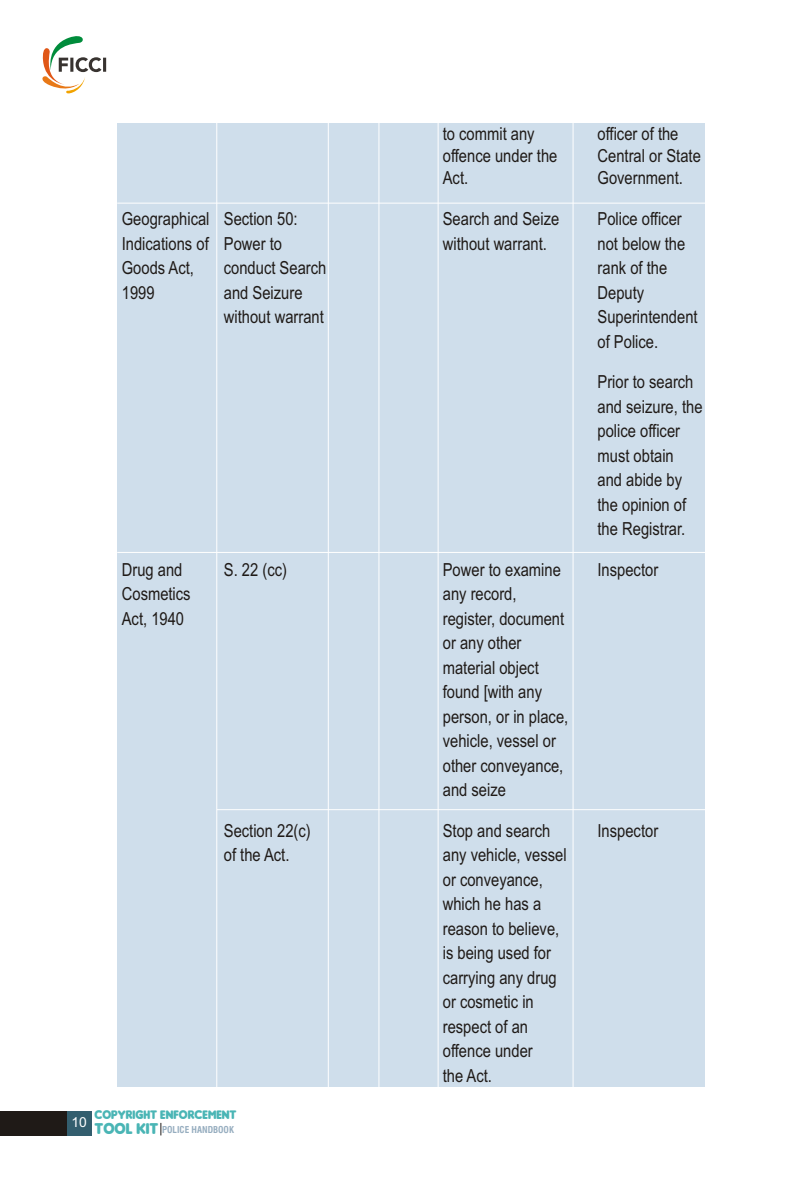
<style>
.page{position:relative;width:798px;height:1188px;background:#fff}
.page>*{position:absolute;margin:0;border:0;box-sizing:border-box;transform-origin:0 0}
.t1{font:18px/24.4px "Arial Narrow";color:#1f1a17}
.t2{font:16.4px "Insaniburger";color:#4ab5b5;scale:.93 1}
.t3{font:13.8px "Arial";color:#fff}
.t4{font:13px "Insaniburger";color:#4ab5b5;scale:.93 1}
.t5{font:700 condensed 9.2px "Swiss 721 BT";color:#96adbf}
</style>
<div class="page">
<svg style="left:42px;top:36px;width:64px;height:58px"></svg>
<div style="left:0;top:1110px;width:92px;height:25px;background:#335e6e"></div>
<div style="left:0;top:1110px;width:66px;height:25px;background:#1f1a17"></div>
<svg style="left:161px;top:1123px;width:1px;height:12px"></svg>
<div style="left:117px;top:123px;width:588px;height:963px;background:#cfdeeb"></div>
<hr style="left:216px;top:123px;width:1px;height:965px;background:#fff">
<hr style="left:328px;top:123px;width:1px;height:965px;background:#fff">
<hr style="left:378px;top:123px;width:1px;height:965px;background:#fff">
<hr style="left:438px;top:123px;width:1px;height:965px;background:#fff">
<hr style="left:573px;top:123px;width:1px;height:965px;background:#fff">
<hr style="left:117px;top:552px;width:588px;height:1px;background:#fff">
<hr style="left:117px;top:203px;width:588px;height:1px;background:#fff">
<hr style="left:217px;top:809px;width:488px;height:1px;background:#fff">
<p class="t1" style="left:443px;top:123px;width:93px">to commit any</p>
<p class="t1" style="left:598px;top:123px;width:82px">officer of the</p>
<p class="t1" style="left:443px;top:145px;width:116px">offence under the</p>
<p class="t1" style="left:598px;top:145px;width:105px">Central or State</p>
<p class="t1" style="left:443px;top:167px;width:27px">Act.</p>
<p class="t1" style="left:598px;top:167px;width:87px">Government.</p>
<p class="t1" style="left:122px;top:208px;width:177px">Geographical Section 50:</p>
<p class="t1" style="left:443px;top:208px;width:118px">Search and Seize</p>
<p class="t1" style="left:598px;top:208px;width:86px">Police officer</p>
<p class="t1" style="left:122px;top:233px;width:162px">Indications of Power to</p>
<p class="t1" style="left:443px;top:233px;width:106px">without warrant.</p>
<p class="t1" style="left:598px;top:233px;width:89px">not below the</p>
<p class="t1" style="left:122px;top:257px;width:74px">Goods Act,</p>
<p class="t1" style="left:224px;top:257px;width:104px">conduct Search</p>
<p class="t1" style="left:598px;top:257px;width:71px">rank of the</p>
<p class="t1" style="left:122px;top:282px;width:34px">1999</p>
<p class="t1" style="left:224px;top:282px;width:80px">and Seizure</p>
<p class="t1" style="left:598px;top:282px;width:48px">Deputy</p>
<p class="t1" style="left:224px;top:306px;width:102px">without warrant</p>
<p class="t1" style="left:598px;top:306px;width:102px">Superintendent of Police.</p>
<p class="t1" style="left:598px;top:371px;width:107px">Prior to search and seizure, the police officer must obtain and abide by the opinion of the Registrar.</p>
<p class="t1" style="left:122px;top:559px;width:62px">Drug and</p>
<p class="t1" style="left:224px;top:559px;width:65px">S. 22 (cc)</p>
<p class="t1" style="left:443px;top:559px;width:120px">Power to examine</p>
<p class="t1" style="left:598px;top:559px;width:62px">Inspector</p>
<p class="t1" style="left:122px;top:583px;width:70px">Cosmetics</p>
<p class="t1" style="left:443px;top:583px;width:75px">any record,</p>
<p class="t1" style="left:122px;top:608px;width:64px">Act, 1940</p>
<p class="t1" style="left:443px;top:608px;width:127px">register, document or any other material object found [with any person, or in place, vehicle, vessel or other conveyance, and seize</p>
<p class="t1" style="left:224px;top:820px;width:88px">Section 22(c)</p>
<p class="t1" style="left:443px;top:820px;width:109px">Stop and search</p>
<p class="t1" style="left:598px;top:820px;width:62px">Inspector</p>
<p class="t1" style="left:224px;top:844px;width:67px">of the Act.</p>
<p class="t1" style="left:443px;top:844px;width:125px">any vehicle, vessel or conveyance, which he has a reason to believe, is being used for carrying any drug or cosmetic in respect of an offence under<br>the Act.</p>
<p class="t3" style="left:72px;top:1116px;width:17px">10</p>
<p class="t4" style="left:94px;top:1109px;width:154px">COPYRIGHT ENFORCEMENT</p>
<p class="t2" style="left:94px;top:1122px;width:70px">TOOL KIT</p>
<p class="t5" style="left:162px;top:1125px;width:73px">POLICE HANDBOOK</p>
</div>
